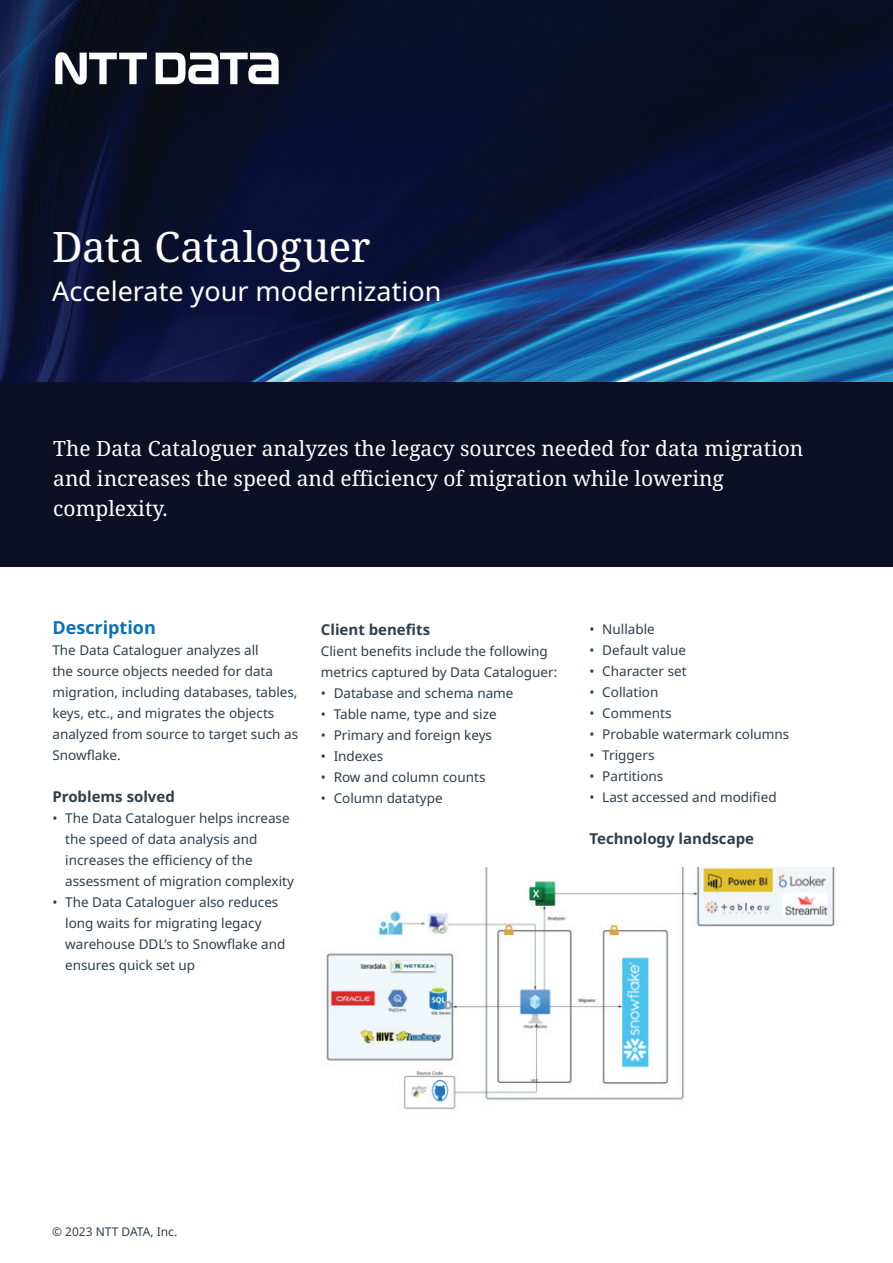
<style>
.page{position:relative;width:893px;height:1263px;background:#fff}
.page>*{position:absolute;margin:0;border:0;box-sizing:border-box;transform-origin:0 0}
.t1{font:42px "Noto Serif";letter-spacing:-.01em;color:#fff}
.t2{font:27px "Noto Sans";color:#fff}
.t3{font:21px/30px "Noto Serif";color:#fff}
.t4{font:700 18px "Noto Sans";color:#0971ba}
.t5{font:700 15px "Noto Sans";color:#2c3f4c}
.t6{font:13.5px/21px "Noto Sans";color:#2c3f4c}
.t7{font:12px "Noto Sans";color:#2c3f4c}
</style>
<div class="page">
<img style="left:0;top:0;width:893px;height:383px">
<div style="left:0;top:383px;width:893px;height:184px;background:#0d1025"></div>
<svg style="left:156px;top:53px;width:123px;height:31px"></svg>
<svg style="left:55px;top:52px;width:92px;height:33px"></svg>
<img style="left:326px;top:867px;width:509px;height:243px">
<h1 class="t1" style="left:52px;top:218px;width:320px">Data Cataloguer</h1>
<h2 class="t2" style="left:52px;top:276px;width:391px">Accelerate your modernization</h2>
<h3 class="t3" style="left:53px;top:434px;width:752px">The Data Cataloguer analyzes the legacy sources needed for data migration and increases the speed and efficiency of migration while lowering complexity.</h3>
<h3 class="t4" style="left:52px;top:617px;width:105px">Description</h3>
<p class="t6" style="left:52px;top:639px;width:247px">The Data Cataloguer analyzes all<br>the source objects needed for data migration, including databases, tables, keys, etc., and migrates the objects analyzed from source to target such as<br>Snowflake.</p>
<p class="t5" style="left:52px;top:788px;width:124px">Problems solved</p>
<p class="t6" style="left:65px;top:807px;width:230px;text-indent:-13px">• The Data Cataloguer helps increase the speed of data analysis and increases the efficiency of the assessment of migration complexity</p>
<p class="t6" style="left:65px;top:891px;width:222px;text-indent:-13px">• The Data Cataloguer also reduces long waits for migrating legacy warehouse DDL’s to Snowflake and ensures quick set up</p>
<p class="t5" style="left:321px;top:621px;width:111px">Client benefits</p>
<p class="t6" style="left:321px;top:641px;width:238px">Client benefits include the following metrics captured by Data Cataloguer:</p>
<p class="t6" style="left:321px;top:683px;width:194px">• Database and schema name</p>
<p class="t6" style="left:321px;top:704px;width:177px">• Table name, type and size</p>
<p class="t6" style="left:321px;top:725px;width:173px">• Primary and foreign keys</p>
<p class="t6" style="left:321px;top:746px;width:64px">• Indexes</p>
<p class="t6" style="left:321px;top:767px;width:166px">• Row and column counts</p>
<p class="t6" style="left:321px;top:788px;width:123px">• Column datatype</p>
<p class="t6" style="left:589px;top:619px;width:67px">• Nullable</p>
<p class="t6" style="left:589px;top:640px;width:98px">• Default value</p>
<p class="t6" style="left:589px;top:661px;width:99px">• Character set</p>
<p class="t6" style="left:589px;top:682px;width:70px">• Collation</p>
<p class="t6" style="left:589px;top:703px;width:83px">• Comments</p>
<p class="t6" style="left:589px;top:724px;width:201px">• Probable watermark columns</p>
<p class="t6" style="left:589px;top:745px;width:66px">• Triggers</p>
<p class="t6" style="left:589px;top:766px;width:75px">• Partitions</p>
<p class="t6" style="left:589px;top:787px;width:189px">• Last accessed and modified</p>
<p class="t5" style="left:589px;top:830px;width:166px">Technology landscape</p>
<p class="t7" style="left:52px;top:1225px;width:127px">© 2023 NTT DATA, Inc.</p>
</div>
